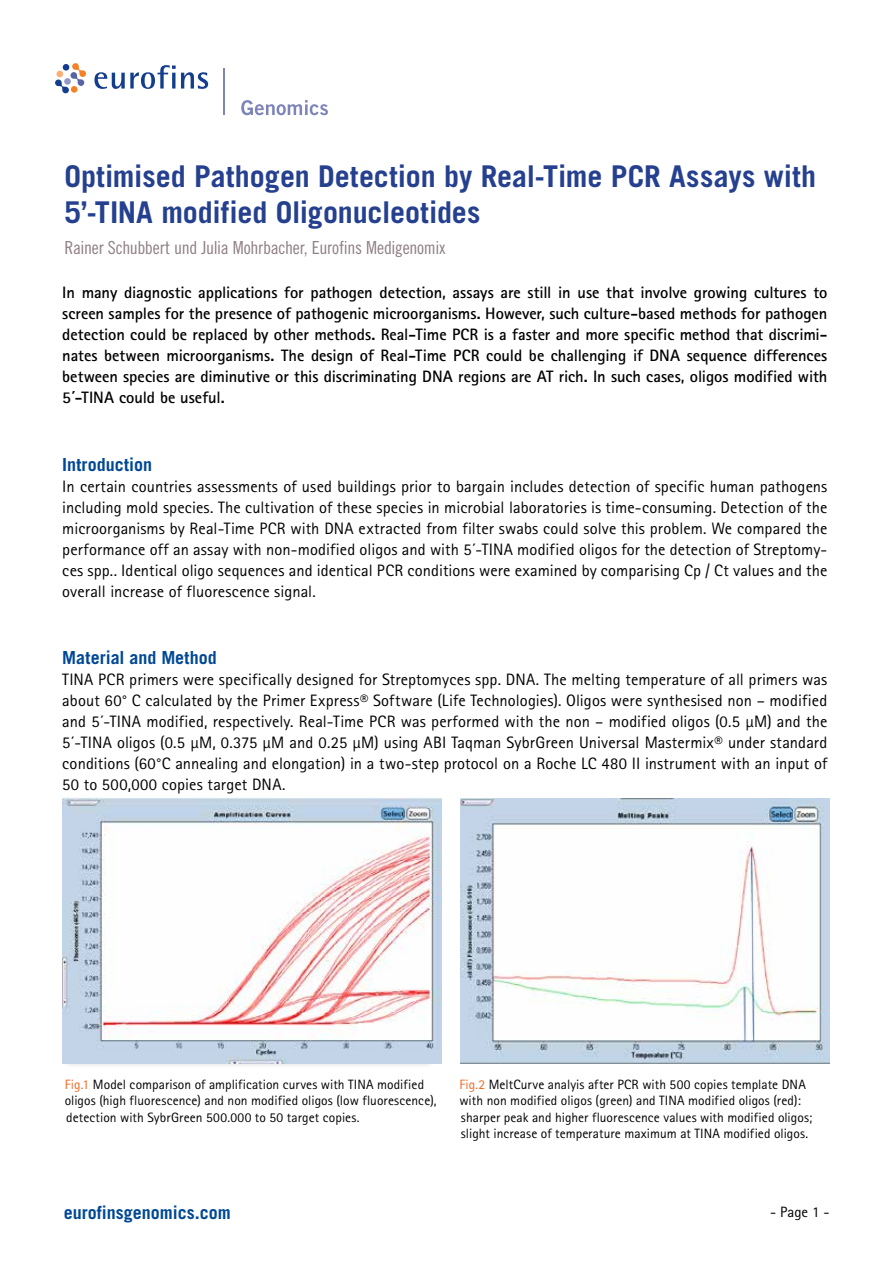
<style>
.page{position:relative;width:893px;height:1263px;background:#fff}
.page>*{position:absolute;margin:0;border:0;box-sizing:border-box;transform-origin:0 0}
.t1{font:700 30px/36px "Trade Gothic";color:#25408f}
.t2{font:18px "Trade Gothic Cond Eighteen";letter-spacing:-.015em;color:#8f7e85}
.t3{font:700 18px "Trade Gothic";color:#004896}
.t4{font:16.5px/21px "Rotis Sans Serif";letter-spacing:.005em;color:#000;text-align:justify}
.t5{font:700 16.5px/21px "Rotis Sans Serif";letter-spacing:-.005em;color:#000;text-align:justify}
.t6{font:15px "Rotis Sans Serif";color:#000}
.t7{font:13.5px/16.5px "Rotis Sans Serif";letter-spacing:.005em;color:#000}
.s1{color:#f26722}
</style>
<div class="page">
<svg style="left:55px;top:63px;width:31px;height:30px"></svg>
<div style="left:71px;top:86px;width:7px;height:7px;background:#f58025;border-radius:50%"></div>
<div style="left:56px;top:71px;width:7px;height:6px;background:#faaf75;border-radius:50%"></div>
<div style="left:63px;top:64px;width:6px;height:7px;background:#133d8d;border-radius:50%"></div>
<svg style="left:94px;top:65px;width:114px;height:24px"></svg>
<hr style="left:224px;top:69px;width:1px;height:46px;background:#7d84ba">
<svg style="left:241px;top:100px;width:87px;height:15px"></svg>
<img style="left:460px;top:799px;width:370px;height:264px">
<div style="left:61px;top:796px;width:376px;height:273px;background:#000;opacity:.25"></div>
<img style="left:62px;top:798px;width:380px;height:265px">
<h1 class="t1" style="left:64px;top:158px;width:753px">Optimised Pathogen Detection by Real-Time PCR Assays with<br>5’-TINA modified Oligonucleotides</h1>
<p class="t2" style="left:64px;top:237px;width:382px">Rainer Schubbert und Julia Mohrbacher, Eurofins Medigenomix</p>
<p class="t5" style="left:62px;top:282px;width:767px">In many diagnostic applications for pathogen detection, assays are still in use that involve growing cultures to screen samples for the presence of pathogenic microorganisms. However, such culture-based methods for pathogen detection could be replaced by other methods. Real-Time PCR is a faster and more specific method that discrimi&shy;nates between microorganisms. The design of Real-Time PCR could be challenging if DNA sequence differences between species are diminutive or this discriminating DNA regions are AT rich. In such cases, oligos modified with 5´-TINA could be useful.</p>
<p class="t3" style="left:62px;top:453px;width:91px">Introduction</p>
<p class="t4" style="left:62px;top:475px;width:767px">In certain countries assessments of used buildings prior to bargain includes detection of specific human pathogens including mold species. The cultivation of these species in microbial laboratories is time-consuming. Detection of the microorganisms by Real-Time PCR with DNA extracted from filter swabs could solve this problem. We compared the performance off an assay with non-modified oligos and with 5´-TINA modified oligos for the detection of Streptomy&shy;ces spp.. Identical oligo sequences and identical PCR conditions were examined by comparising Cp / Ct values and the overall increase of fluorescence signal.</p>
<p class="t3" style="left:62px;top:647px;width:156px">Material and Method</p>
<p class="t4" style="left:62px;top:669px;width:767px">TINA PCR primers were specifically designed for Streptomyces spp. DNA. The melting temperature of all primers was about 60° C calculated by the Primer Express® Software (Life Technologies). Oligos were synthesised non – modified and 5´-TINA modified, respectively. Real-Time PCR was performed with the non – modified oligos (0.5 µM) and the 5´-TINA oligos (0.5 µM, 0.375 µM and 0.25 µM) using ABI Taqman SybrGreen Universal Mastermix® under standard conditions (60°C annealing and elongation) in a two-step protocol on a Roche LC 480 II instrument with an input of 50 to 500,000 copies target DNA.</p>
<p class="t7" style="left:65px;top:1076px;width:373px"><span class="s1">Fig.1</span> Model comparison of amplification curves with TINA modified oligos (high fluorescence) and non modified oligos (low fluorescence), detection with SybrGreen 500.000 to 50 target copies.</p>
<p class="t7" style="left:459px;top:1076px;width:354px"><span class="s1">Fig.2</span> MeltCurve analyis after PCR with 500 copies template DNA with non modified oligos (green) and TINA modified oligos (red): sharper peak and higher fluorescence values with modified oligos; slight increase of temperature maximum at TINA modified oligos.</p>
<p class="t3" style="left:64px;top:1202px;width:168px">eurofinsgenomics.com</p>
<p class="t6" style="left:770px;top:1203px;width:61px">- Page 1 -</p>
</div>
